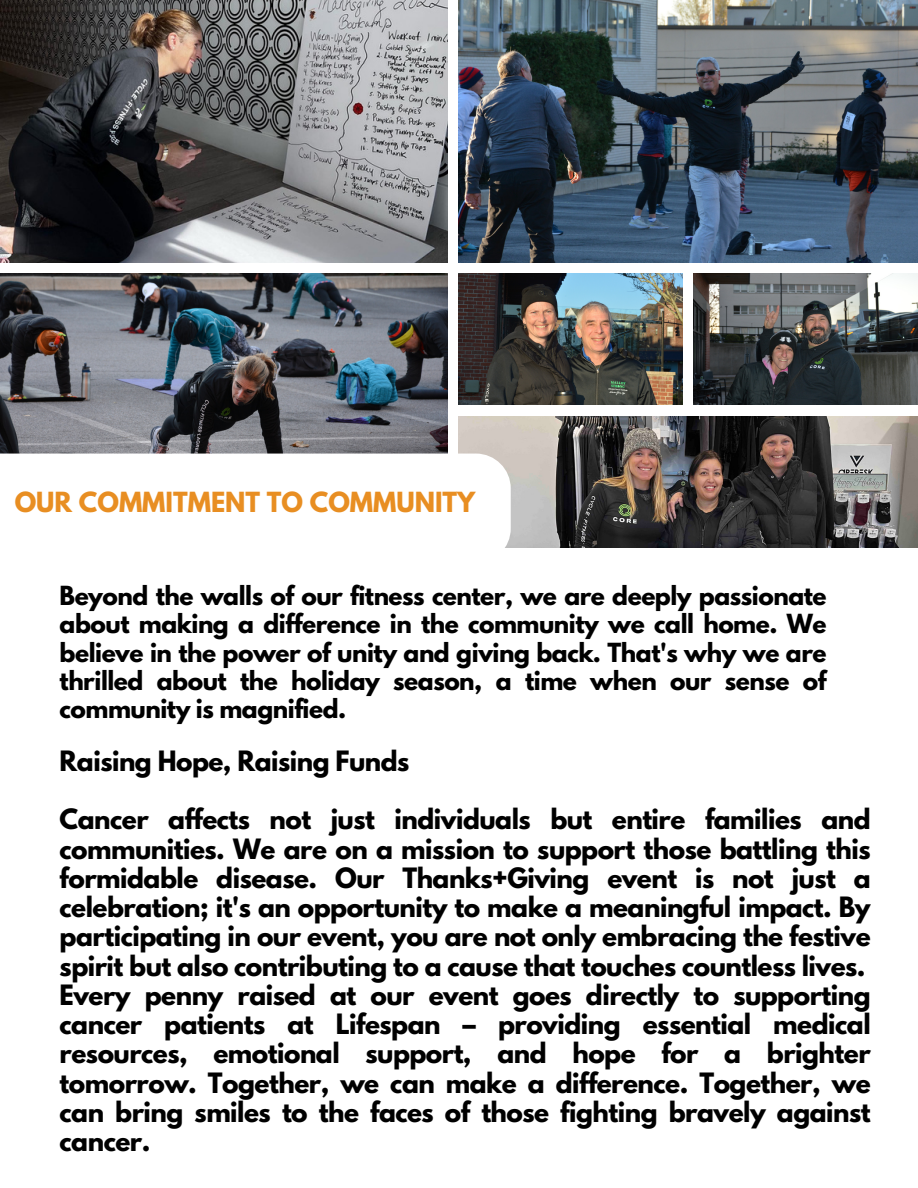
<style>
.page{position:relative;width:918px;height:1188px;background:#fff}
.page>*{position:absolute;margin:0;border:0;box-sizing:border-box;transform-origin:0 0}
.t1{font:700 24.9px/29.2px "League Spartan";letter-spacing:-.02em;color:#000;text-align:justify}
.t2{font:700 24.6px "League Spartan";color:#e88e22}
.t3{font:700 23.4px/28.2px "League Spartan";letter-spacing:-.02em;color:#000;text-align:justify}
</style>
<div class="page">
<img style="left:0;top:0;width:448px;height:262px">
<img style="left:459px;top:0;width:459px;height:262px">
<img style="left:0;top:273px;width:448px;height:181px">
<img style="left:459px;top:273px;width:224px;height:132px">
<img style="left:694px;top:273px;width:224px;height:132px">
<img style="left:459px;top:416px;width:459px;height:132px">
<svg style="left:459px;top:454px;width:52px;height:94px"></svg>
<p class="t2" style="left:15px;top:490px;width:462px">OUR COMMITMENT TO COMMUNITY</p>
<p class="t3" style="left:60px;top:585px;width:769px">Beyond the walls of our fitness center, we are deeply passionate about making a difference in the community we call home. We believe in the power of unity and giving back. That's why we are thrilled about the holiday season, a time when our sense of community is magnified.</p>
<p class="t1" style="left:60px;top:749px;width:351px">Raising Hope, Raising Funds</p>
<p class="t1" style="left:60px;top:808px;width:813px">Cancer affects not just individuals but entire families and communities. We are on a mission to support those battling this formidable disease. Our Thanks+Giving event is not just a celebration; it's an opportunity to make a meaningful impact. By participating in our event, you are not only embracing the festive spirit but also contributing to a cause that touches countless lives.</p>
<p class="t1" style="left:60px;top:983px;width:813px">Every penny raised at our event goes directly to supporting cancer patients at Lifespan – providing essential medical resources, emotional support, and hope for a brighter tomorrow. Together, we can make a difference. Together, we can bring smiles to the faces of those fighting bravely against cancer.</p>
</div>
